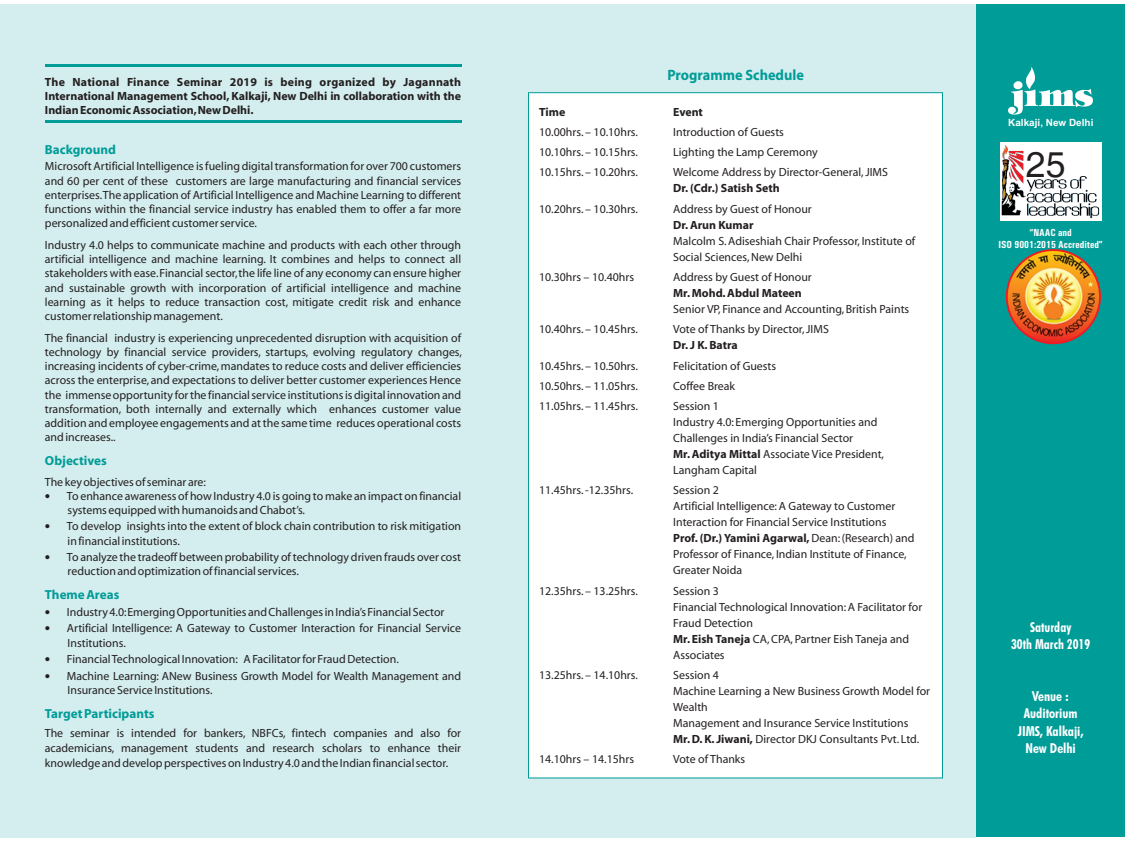
<style>
.page{position:relative;width:1125px;height:842px;background:#fff}
.page>*{position:absolute;margin:0;border:0;box-sizing:border-box;transform-origin:0 0}
.t1{font:35.75px "Helvetica";color:#231f20}
.t2{font:700 15px "Myriad";color:#009c97;scale:.95 1}
.t3{font:700 condensed 13.75px/17.2px "Futura BT";color:#fff;text-align:center}
.t4{font:700 13.12px "Myriad";color:#009c97}
.t5{font:11.88px/14.2px "Myriad";color:#231f20}
.t6{font:700 11.88px/14.2px "Myriad";color:#231f20;text-align:justify}
.t7{font:700 condensed 10.25px/12.2px "Univers";color:#fff;text-align:center}
.t8{font:700 10px "Arial";color:#fff}
.s1{font-family:"Tahoma"}
.s2{font-weight:700}
</style>
<div class="page">
<div style="left:0;top:4px;width:976px;height:833px;background:#d4edee"></div>
<div style="left:528px;top:92px;width:415px;height:686px;background:#fff"></div>
<hr style="left:45px;top:64px;width:416px;height:3px;background:#009c97">
<hr style="left:45px;top:120px;width:416px;height:3px;background:#009c97">
<div style="left:976px;top:4px;width:149px;height:833px;background:#009c97"></div>
<svg style="left:1008px;top:67px;width:85px;height:48px"></svg>
<div style="left:1000px;top:142px;width:101px;height:78px;background:#fff"></div>
<img style="left:1002px;top:146px;width:97px;height:72px">
<img style="left:1007px;top:250px;width:93px;height:93px;border-radius:50%">
<div style="left:1006px;top:249px;width:95px;height:95px;border:2px solid #ed1c24;border-radius:50%"></div>
<p class="t6" style="left:45px;top:76px;width:418px">The National Finance Seminar 2019 is being organized by Jagannath International Management School, Kalkaji, New Delhi in collaboration with the Indian Economic Association,New Delhi.</p>
<p class="t4" style="left:45px;top:144px;width:73px">Background</p>
<p class="t5" style="left:45px;top:160px;width:418px;text-align:justify">Microsoft Artificial Intelligence is fueling digital transformation for over 700 customers and 60 per cent of these customers are large manufacturing and financial services enterprises.The application of Artificial Intelligence and Machine Learning to different functions within the financial service industry has enabled them to offer a far more personalized and efficient customer service.</p>
<p class="t5" style="left:45px;top:239px;width:418px;text-align:justify">Industry 4.0 helps to communicate machine and products with each other through artificial intelligence and machine learning. It combines and helps to connect all stakeholders with ease.Financial sector,the life line of any economy can ensure higher and sustainable growth with incorporation of artificial intelligence and machine learning as it helps to reduce transaction cost, mitigate credit risk and enhance customer relationship management.</p>
<p class="t5" style="left:45px;top:331px;width:419px;text-align:justify">The financial industry is experiencing unprecedented disruption with acquisition of technology by financial service providers, startups, evolving regulatory changes, increasing incidents of cyber-crime,mandates to reduce costs and deliver efficiencies across the enterprise, and expectations to deliver better customer experiences Hence the immense opportunity for the financial service institutions is digital innovation and transformation, both internally and externally which enhances customer value addition and employee engagements and at the same time reduces operational costs and increases..</p>
<p class="t5" style="left:45px;top:476px;width:163px">The key objectives of seminar are:</p>
<p class="t5" style="left:68px;top:490px;width:395px;line-height:13.6px;text-indent:-23px"><span class="s1">•</span> To enhance awareness of how Industry 4.0 is going to make an impact on financial systems equipped with humanoids and Chabot’s.</p>
<p class="t5" style="left:68px;top:520px;width:395px;text-indent:-23px"><span class="s1">•</span> To develop insights into the extent of block chain contribution to risk mitigation in financial institutions.</p>
<p class="t5" style="left:68px;top:551px;width:395px;text-indent:-23px"><span class="s1">•</span> To analyze the tradeoff between probability of technology driven frauds over cost reduction and optimization of financial services.</p>
<p class="t5" style="left:45px;top:605px;width:401px"><span class="s1">•</span> Industry 4.0:Emerging Opportunities and Challenges in India’s Financial Sector</p>
<p class="t5" style="left:68px;top:622px;width:395px;text-indent:-23px"><span class="s1">•</span> Artificial Intelligence: A Gateway to Customer Interaction for Financial Service<br>Institutions.</p>
<p class="t5" style="left:45px;top:653px;width:355px"><span class="s1">•</span> Financial Technological Innovation: A Facilitator for Fraud Detection.</p>
<p class="t5" style="left:68px;top:669px;width:395px;text-indent:-23px"><span class="s1">•</span> Machine Learning: ANew Business Growth Model for Wealth Management and<br>Insurance Service Institutions.</p>
<p class="t5" style="left:45px;top:726px;width:418px;line-height:14.9px;text-align:justify">The seminar is intended for bankers, NBFCs, fintech companies and also for academicians, management students and research scholars to enhance their knowledge and develop perspectives on Industry 4.0 and the Indian financial sector.</p>
<p class="t4" style="left:45px;top:455px;width:63px">Objectives</p>
<p class="t4" style="left:45px;top:589px;width:76px">Theme Areas</p>
<p class="t4" style="left:45px;top:708px;width:111px">Target Participants</p>
<p class="t2" style="left:667px;top:69px;width:145px">Programme Schedule</p>
<p class="t6" style="left:539px;top:106px;width:28px">Time</p>
<p class="t6" style="left:673px;top:106px;width:31px">Event</p>
<p class="t5" style="left:539px;top:126px;width:100px">10.00hrs. – 10.10hrs.</p>
<p class="t5" style="left:673px;top:126px;width:112px">Introduction of Guests</p>
<p class="t5" style="left:539px;top:146px;width:100px">10.10hrs. – 10.15hrs.</p>
<p class="t5" style="left:673px;top:146px;width:146px">Lighting the Lamp Ceremony</p>
<p class="t5" style="left:539px;top:166px;width:100px">10.15hrs. – 10.20hrs.</p>
<p class="t5" style="left:673px;top:166px;width:216px">Welcome Address by Director-General, JIMS</p>
<p class="t6" style="left:673px;top:182px;width:108px">Dr. (Cdr.) Satish Seth</p>
<p class="t5" style="left:539px;top:202px;width:100px">10.20hrs. – 10.30hrs.</p>
<p class="t5" style="left:673px;top:202px;width:140px">Address by Guest of Honour</p>
<p class="t6" style="left:673px;top:218px;width:82px">Dr. Arun Kumar</p>
<p class="t5" style="left:673px;top:234px;width:244px;line-height:16px">Malcolm S. Adiseshiah Chair Professor, Institute of<br>Social Sciences, New Delhi</p>
<p class="t5" style="left:539px;top:271px;width:96px">10.30hrs – 10.40hrs</p>
<p class="t5" style="left:673px;top:271px;width:140px">Address by Guest of Honour</p>
<p class="t6" style="left:673px;top:287px;width:130px">Mr. Mohd. Abdul Mateen</p>
<p class="t5" style="left:673px;top:303px;width:238px">Senior VP, Finance and Accounting, British Paints</p>
<p class="t5" style="left:539px;top:323px;width:100px">10.40hrs. – 10.45hrs.</p>
<p class="t5" style="left:673px;top:323px;width:157px">Vote of Thanks by Director, JIMS</p>
<p class="t6" style="left:673px;top:339px;width:66px">Dr. J K. Batra</p>
<p class="t5" style="left:539px;top:359px;width:100px">10.45hrs. – 10.50hrs.</p>
<p class="t5" style="left:673px;top:359px;width:105px">Felicitation of Guests</p>
<p class="t5" style="left:539px;top:379px;width:100px">10.50hrs. – 11.05hrs.</p>
<p class="t5" style="left:673px;top:379px;width:63px">Coffee Break</p>
<p class="t5" style="left:539px;top:400px;width:100px">11.05hrs. – 11.45hrs.</p>
<p class="t5" style="left:673px;top:399px;width:212px;line-height:16px">Session 1<br>Industry 4.0: Emerging Opportunities and<br>Challenges in India’s Financial Sector<br><span class="s2">Mr. Aditya Mittal</span> Associate Vice President,<br>Langham Capital</p>
<p class="t5" style="left:539px;top:484px;width:96px">11.45hrs. -12.35hrs.</p>
<p class="t5" style="left:673px;top:483px;width:243px;line-height:16px">Session 2<br>Artificial Intelligence: A Gateway to Customer Interaction for Financial Service Institutions<br><span class="s2">Prof. (Dr.) Yamini Agarwal,</span>Dean: (Research) and Professor of Finance, Indian Institute of Finance, Greater Noida</p>
<p class="t5" style="left:539px;top:584px;width:100px">12.35hrs. – 13.25hrs.</p>
<p class="t5" style="left:673px;top:583px;width:251px;line-height:16px">Session 3<br>Financial Technological Innovation: A Facilitator for<br>Fraud Detection<br><span class="s2">Mr. Eish Taneja</span> CA, CPA, Partner Eish Taneja and<br>Associates</p>
<p class="t5" style="left:539px;top:669px;width:100px">13.25hrs. – 14.10hrs.</p>
<p class="t5" style="left:673px;top:668px;width:258px;line-height:16px">Session 4<br>Machine Learning a New Business Growth Model for Wealth<br>Management and Insurance Service Institutions<br><span class="s2">Mr. D. K. Jiwani,</span> Director DKJ Consultants Pvt. Ltd.</p>
<p class="t5" style="left:539px;top:753px;width:96px">14.10hrs – 14.15hrs</p>
<p class="t5" style="left:673px;top:753px;width:74px">Vote of Thanks</p>
<p class="t8" style="left:1008px;top:119px;width:87px">Kalkaji, New Delhi</p>
<h1 class="t1" style="left:1026px;top:151px;width:41px">25</h1>
<p class="t7" style="left:998px;top:227px;width:106px">“NAAC and<br>ISO 9001:2015 Accredited”</p>
<p class="t3" style="left:1011px;top:619px;width:81px">Saturday<br>30th March 2019</p>
<p class="t3" style="left:1018px;top:688px;width:67px">Venue :<br>Auditorium<br>JIMS, Kalkaji,<br>New Delhi</p>
</div>
